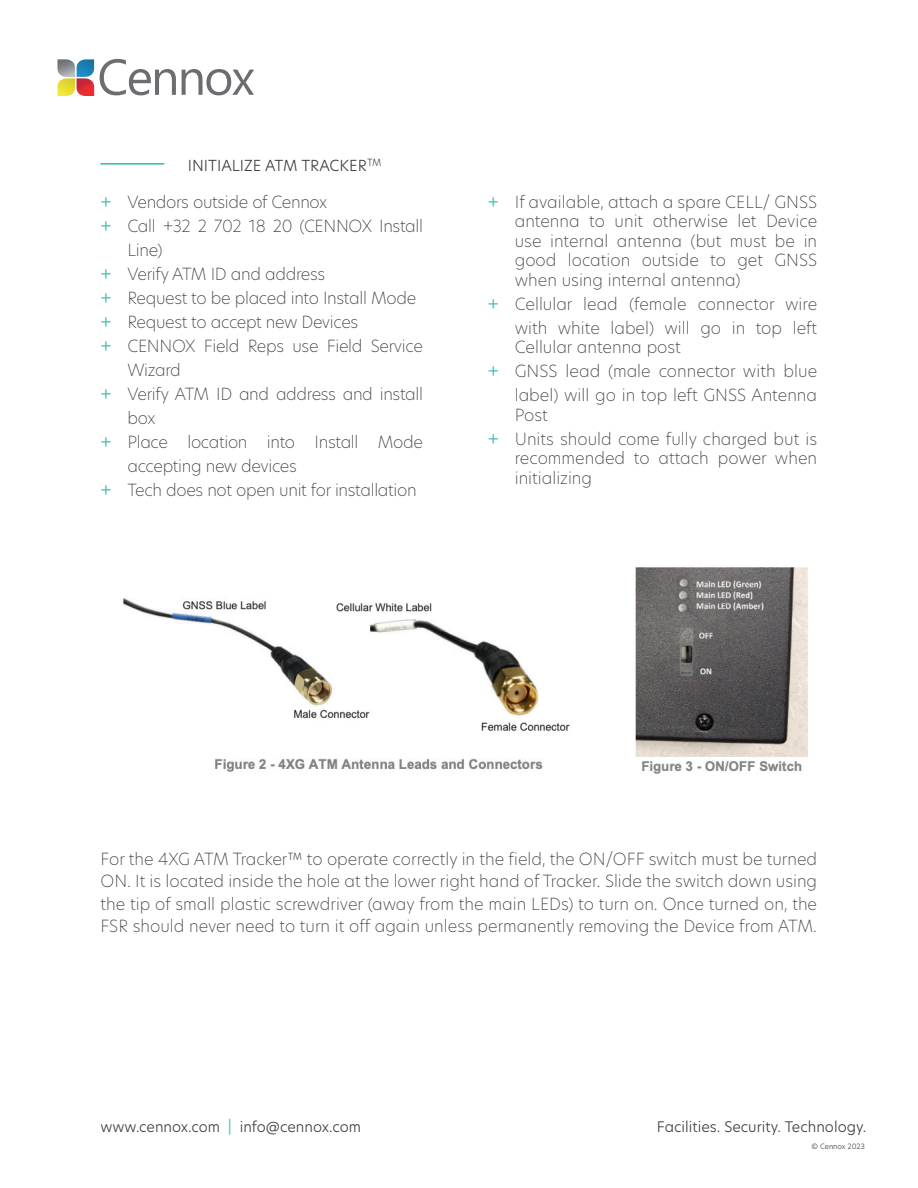
<style>
.page{position:relative;width:918px;height:1188px;background:#fff}
.page>*{position:absolute;margin:0;border:0;box-sizing:border-box;transform-origin:0 0}
.Paragraph_Style_1{font:200 16.5px/19.5px "New Hero";letter-spacing:-.02em;color:#3e3e3f}
.Paragraph_Style_1-2{font:200 16.5px/24px "New Hero";color:#3e3e3f;text-align:right}
.t1{font:300 15px "New Hero";color:#3e3e3f}
.t2{font:300 14.4px "New Hero";color:#3e3e3f}
.t3{font:300 7.2px "New Hero";color:#3e3e3f}
.s1{font-weight:200;font-size:16.5px}
.s2{font-weight:300;color:#27bcaf}
.s3{color:#27bcaf}
</style>
<div class="page">
<svg style="left:100px;top:59px;width:76px;height:36px"></svg>
<svg style="left:182px;top:69px;width:72px;height:26px"></svg>
<svg style="left:57px;top:59px;width:37px;height:37px"></svg>
<hr style="left:100px;top:163px;width:64px;height:2px;background:#27bcaf">
<img style="left:123px;top:598px;width:447px;height:174px">
<img style="left:635px;top:567px;width:173px;height:207px">
<p class="t1" style="left:188px;top:155px;width:196px">INITIALIZE ATM TRACKER<span class="s1">™</span></p>
<p class="Paragraph_Style_1" style="left:100px;top:191px;width:228px"><span class="s2">+</span> Vendors outside of Cennox</p>
<p class="Paragraph_Style_1" style="left:128px;top:213px;width:297px;line-height:24px;text-indent:-27px"><span class="s2">+</span> Call +32 2 702 18 20 (CENNOX Install<br>Line)</p>
<p class="Paragraph_Style_1" style="left:100px;top:263px;width:226px"><span class="s2">+</span> Verify ATM ID and address</p>
<p class="Paragraph_Style_1" style="left:100px;top:287px;width:317px"><span class="s2">+</span> Request to be placed into Install Mode</p>
<p class="Paragraph_Style_1" style="left:100px;top:311px;width:259px"><span class="s2">+</span> Request to accept new Devices</p>
<p class="Paragraph_Style_1" style="left:128px;top:333px;width:297px;line-height:24px;text-indent:-27px"><span class="s2">+</span> CENNOX Field Reps use Field Service<br>Wizard</p>
<p class="Paragraph_Style_1" style="left:128px;top:381px;width:297px;line-height:24px;text-indent:-27px"><span class="s2">+</span> Verify ATM ID and address and install box</p>
<p class="Paragraph_Style_1" style="left:128px;top:429px;width:297px;line-height:24px;text-indent:-27px"><span class="s2">+</span> Place location into Install Mode accepting new devices</p>
<p class="Paragraph_Style_1" style="left:100px;top:479px;width:318px"><span class="s2">+</span> Tech does not open unit for installation</p>
<p class="Paragraph_Style_1" style="left:515px;top:191px;width:304px;text-align:justify;text-indent:-27px"><span class="s2">+</span> If available, attach a spare CELL/ GNSS antenna to unit otherwise let Device use internal antenna (but must be in good location outside to get GNSS when using internal antenna)</p>
<p class="Paragraph_Style_1-2" style="left:488px;top:291px;width:331px"><span class="s2">+</span> Cellular lead (female connector wire with white label) will go in top left</p>
<p class="Paragraph_Style_1-2" style="left:515px;top:335px;width:168px">Cellular antenna post</p>
<p class="Paragraph_Style_1-2" style="left:488px;top:359px;width:331px"><span class="s2">+</span> GNSS lead (male connector with blue label) will go in top left GNSS Antenna</p>
<p class="Paragraph_Style_1" style="left:515px;top:404px;width:35px">Post</p>
<p class="Paragraph_Style_1" style="left:515px;top:428px;width:304px;text-align:justify;text-indent:-27px"><span class="s2">+</span> Units should come fully charged but is recommended to attach power when initializing</p>
<p class="Paragraph_Style_1" style="left:100px;top:847px;width:718px;line-height:22.5px;text-align:justify">For the 4XG ATM Tracker™ to operate correctly in the field, the ON/OFF switch must be turned ON. It is located inside the hole at the lower right hand of Tracker. Slide the switch down using the tip of small plastic screwdriver (away from the main LEDs) to turn on. Once turned on, the FSR should never need to turn it off again unless permanently removing the Device from ATM.</p>
<p class="t2" style="left:100px;top:1117px;width:262px">www.cennox.com <span class="s3">|</span> info@cennox.com</p>
<p class="t2" style="left:657px;top:1117px;width:211px">Facilities. Security. Technology.</p>
<p class="t3" style="left:812px;top:1142px;width:55px">© Cennox 2023</p>
</div>
